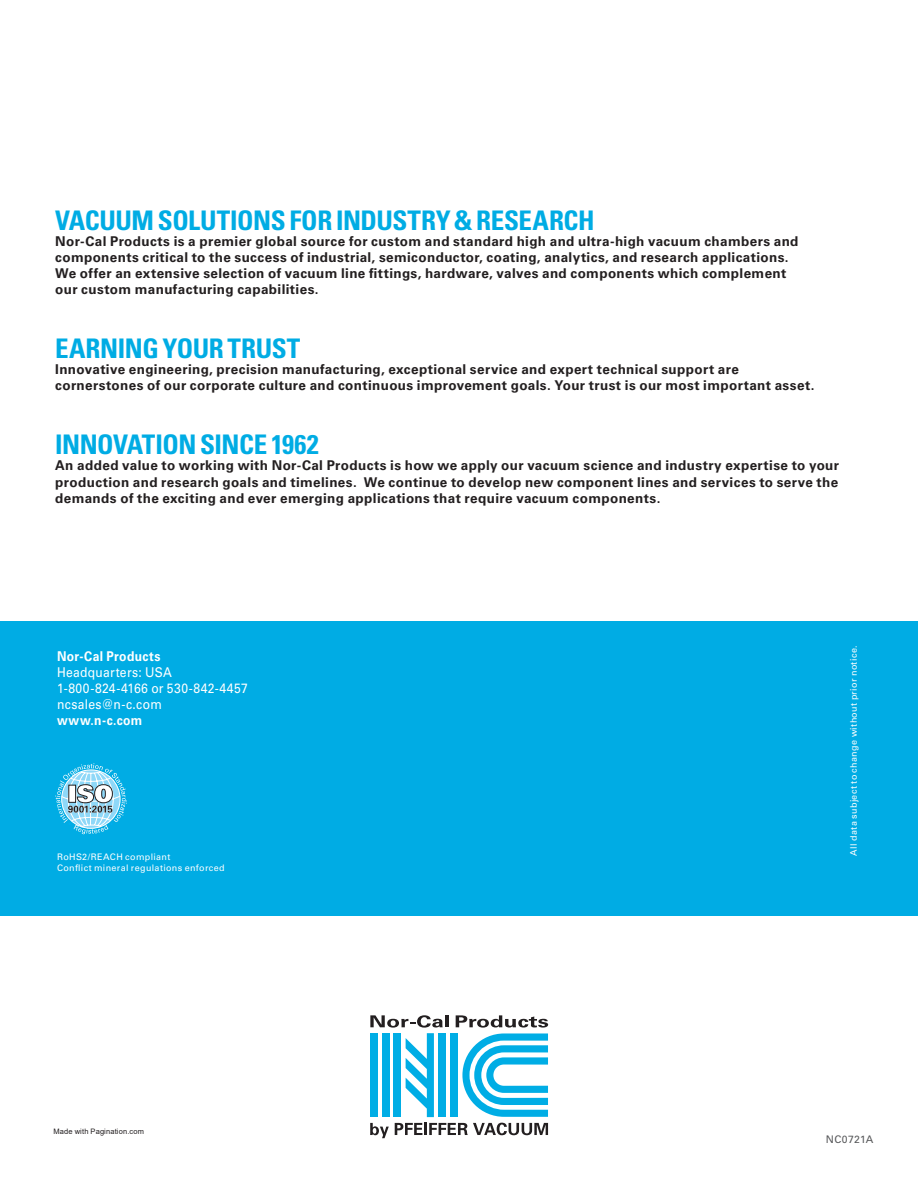
<style>
.page{position:relative;width:918px;height:1188px;background:#fff}
.page>*{position:absolute;margin:0;border:0;box-sizing:border-box;transform-origin:0 0}
.t1{font:700 condensed 27px "Univers LT Std";letter-spacing:-.02em;color:#00ace4}
.t2{font:700 13.5px/16.2px "Univers LT Std";letter-spacing:.025em;color:#231f20}
.t3{font:13.5px/16.2px "Univers LT Std";letter-spacing:.025em;color:#fff;scale:.9 1}
.t4{font:700 13.5px "Univers LT Std";letter-spacing:.03em;color:#fff;scale:.9 1}
.Column_LK_-_Revision{font:10.5px "Univers LT Std";letter-spacing:.025em;color:#58595b}
.t5{font:9px/10.8px "Univers LT Std";letter-spacing:.035em;color:#fff}
.t6{font:7.5px "Arial";letter-spacing:.02em;color:#231f20}
</style>
<div class="page">
<div style="left:439px;top:1033px;width:7px;height:84px;background:#00ade5"></div>
<div style="left:450px;top:1033px;width:8px;height:84px;background:#00ade5"></div>
<svg style="left:370px;top:1123px;width:19px;height:15px"></svg>
<svg style="left:395px;top:1123px;width:153px;height:12px"></svg>
<svg style="left:370px;top:1015px;width:73px;height:102px"></svg>
<hr style="left:445px;top:1015px;width:4px;height:12px;background:#231f20">
<svg style="left:456px;top:1015px;width:92px;height:102px"></svg>
<div style="left:0;top:621px;width:918px;height:295px;background:#00ace4"></div>
<svg style="left:55px;top:763px;width:72px;height:71px"></svg>
<h1 class="t1" style="left:55px;top:203px;width:541px">VACUUM SOLUTIONS FOR INDUSTRY &amp; RESEARCH</h1>
<p class="t2" style="left:55px;top:233px;width:745px">Nor-Cal Products is a premier global source for custom and standard high and ultra-high vacuum chambers and components critical to the success of industrial, semiconductor, coating, analytics, and research applications.<br>We offer an extensive selection of vacuum line fittings, hardware, valves and components which complement our custom manufacturing capabilities.</p>
<h1 class="t1" style="left:55px;top:332px;width:247px">EARNING YOUR TRUST</h1>
<p class="t2" style="left:55px;top:361px;width:761px">Innovative engineering, precision manufacturing, exceptional service and expert technical support are cornerstones of our corporate culture and continuous improvement goals. Your trust is our most important asset.</p>
<h1 class="t1" style="left:55px;top:428px;width:265px">INNOVATION SINCE 1962</h1>
<p class="t2" style="left:55px;top:458px;width:785px;text-align:justify">An added value to working with Nor-Cal Products is how we apply our vacuum science and industry expertise to your production and research goals and timelines. We continue to develop new component lines and services to serve the demands of the exciting and ever emerging applications that require vacuum components.</p>
<p class="t4" style="left:57px;top:648px;width:116px">Nor-Cal Products</p>
<p class="t3" style="left:57px;top:664px;width:214px">Headquarters: USA<br>1-800-824-4166 or 530-842-4457 ncsales@n-c.com</p>
<p class="t4" style="left:57px;top:713px;width:96px">www.n-c.com</p>
<p class="t5" style="left:57px;top:852px;width:169px">RoHS2/REACH compliant<br>Conflict mineral regulations enforced</p>
<p class="t5" style="left:848px;top:856px;width:212px;rotate:-90deg">All data subject to change without prior notice.</p>
<p class="t6" style="left:53px;top:1126px;width:92px">Made with Pagination.com</p>
<p class="Column_LK_-_Revision" style="left:826px;top:1133px;width:49px">NC0721A</p>
</div>
